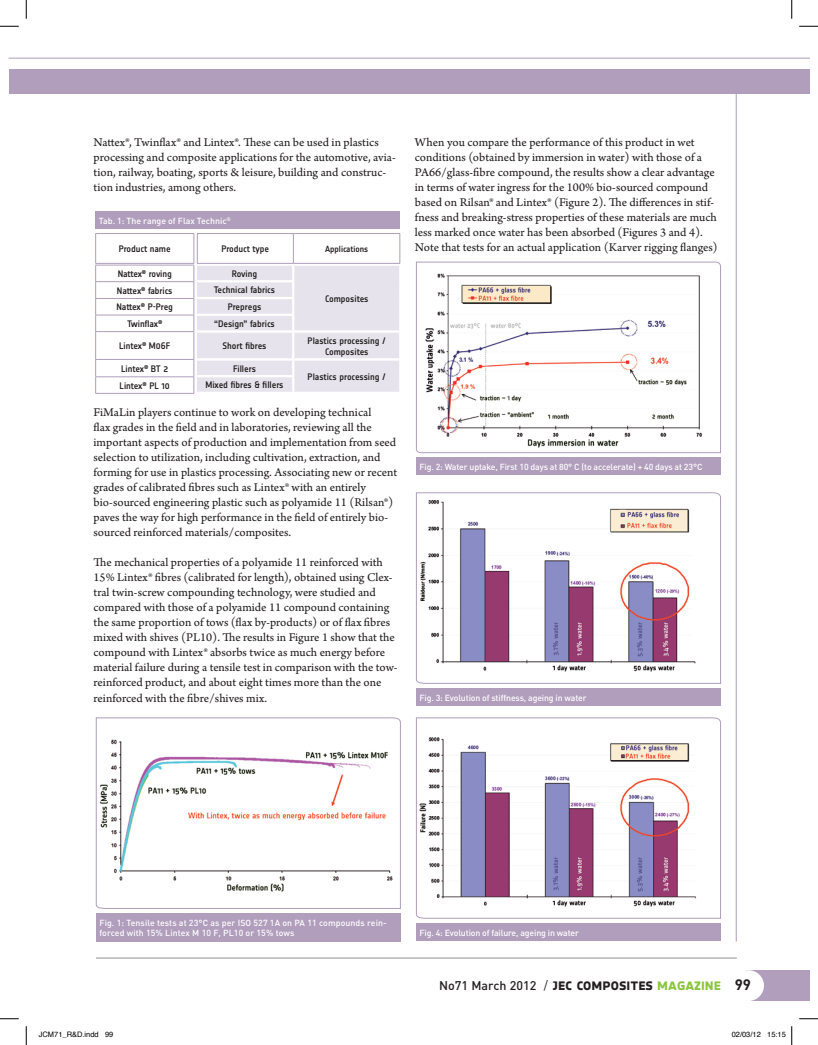
<style>
.page{position:relative;width:818px;height:1045px;background:#fff}
.page>*{position:absolute;margin:0;border:0;box-sizing:border-box;transform-origin:0 0}
.t1{font:12.5px/15px "Arno Pro Sm Text";color:#231f20}
.t2{font:500 12.5px "DIN";letter-spacing:.005em;color:#231f20}
.t3{font:500 9.25px/11.1px "Notes Soft";letter-spacing:-.01em;color:#231f20;text-align:center}
.t4{font:500 8.75px "DIN";letter-spacing:-.015em;color:#fff}
.t5{font:500 8.75px/10.5px "DIN";letter-spacing:.01em;color:#fff}
.t6{font:500 8.75px "Notes Soft";letter-spacing:-.01em;color:#231f20}
.t7{font:7.5px "Helvetica";color:#000}
.s1{font-family:"Minion Pro";font-weight:400;font-size:15px}
.s2{font-family:"Notes Soft Bold Caps";font-weight:400;font-size:15px}
.s3{font-family:"Notes Soft Bold Caps";font-weight:400;font-size:15px;color:#8bc63e}
.s4{font-weight:700;font-size:15px}
</style>
<div class="page">
<svg style="left:96px;top:717px;width:305px;height:192px"></svg>
<div style="left:96px;top:913px;width:305px;height:28px;background:#b09ebc"></div>
<svg style="left:416px;top:261px;width:305px;height:192px"></svg>
<div style="left:416px;top:457px;width:305px;height:18px;background:#b09ebc"></div>
<svg style="left:416px;top:492px;width:305px;height:192px"></svg>
<div style="left:416px;top:688px;width:305px;height:18px;background:#b09ebc"></div>
<svg style="left:416px;top:717px;width:305px;height:202px"></svg>
<div style="left:416px;top:923px;width:305px;height:17px;background:#b09ebc"></div>
<hr style="left:197px;top:233px;width:96px;height:1px;background:#b09ebc">
<hr style="left:293px;top:233px;width:107px;height:1px;background:#b09ebc">
<hr style="left:95px;top:233px;width:99px;height:1px;background:#b09ebc">
<hr style="left:95px;top:263px;width:99px;height:1px;background:#b09ebc">
<hr style="left:95px;top:265px;width:99px;height:1px;background:#b09ebc">
<hr style="left:95px;top:281px;width:99px;height:1px;background:#b09ebc">
<hr style="left:95px;top:298px;width:99px;height:1px;background:#b09ebc">
<hr style="left:95px;top:315px;width:99px;height:1px;background:#b09ebc">
<hr style="left:95px;top:331px;width:99px;height:1px;background:#b09ebc">
<hr style="left:95px;top:359px;width:99px;height:1px;background:#b09ebc">
<hr style="left:95px;top:376px;width:99px;height:1px;background:#b09ebc">
<svg style="left:95px;top:234px;width:1px;height:159px"></svg>
<svg style="left:194px;top:234px;width:207px;height:159px"></svg>
<hr style="left:95px;top:393px;width:99px;height:1px;background:#b09ebc">
<div style="left:95px;top:211px;width:305px;height:18px;background:#b09ebc"></div>
<hr style="left:9px;top:58px;width:800px;height:1px;background:#b09ebc">
<div style="left:9px;top:69px;width:800px;height:25px;background:#b09ebc"></div>
<hr style="left:736px;top:86px;width:1px;height:855px;background:#b09ebc">
<hr style="left:96px;top:957px;width:641px;height:1px;background:#231f20">
<div style="left:746px;top:970px;width:63px;height:30px;background:#b09ebc"></div>
<div style="left:733px;top:970px;width:31px;height:31px;background:#fff;border-radius:50%"></div>
<svg style="left:0;top:25px;width:19px;height:2px"></svg>
<svg style="left:799px;top:25px;width:19px;height:2px"></svg>
<svg style="left:0;top:1018px;width:19px;height:1px"></svg>
<svg style="left:799px;top:1018px;width:19px;height:1px"></svg>
<svg style="left:25px;top:0;width:2px;height:19px"></svg>
<svg style="left:25px;top:1026px;width:2px;height:19px"></svg>
<svg style="left:791px;top:0;width:1px;height:19px"></svg>
<svg style="left:791px;top:1026px;width:1px;height:19px"></svg>
<p class="t1" style="left:94px;top:136px;width:304px">Nattex®, Twinflax® and Lintex®. These can be used in plastics processing and composite applications for the automotive, avia&shy;tion, railway, boating, sports &amp; leisure, building and construc&shy;tion industries, among others.</p>
<p class="t4" style="left:99px;top:215px;width:134px">Tab. 1: The range of Flax Technic<sup>®</sup></p>
<p class="t3" style="left:119px;top:243px;width:53px">Product name</p>
<p class="t3" style="left:221px;top:243px;width:49px">Product type</p>
<p class="t6" style="left:325px;top:244px;width:44px">Applications</p>
<p class="t3" style="left:118px;top:268px;width:56px">Nattex<sup>®</sup> roving</p>
<p class="t3" style="left:117px;top:285px;width:57px">Nattex<sup>®</sup> fabrics</p>
<p class="t3" style="left:117px;top:302px;width:58px">Nattex<sup>®</sup> P-Preg</p>
<p class="t3" style="left:127px;top:318px;width:37px">Twinflax<sup>®</sup></p>
<p class="t3" style="left:119px;top:340px;width:53px">Lintex<sup>®</sup> M06F</p>
<p class="t3" style="left:121px;top:363px;width:49px">Lintex<sup>®</sup> BT 2</p>
<p class="t3" style="left:120px;top:380px;width:52px">Lintex<sup>®</sup> PL 10</p>
<p class="t3" style="left:232px;top:268px;width:27px">Roving</p>
<p class="t3" style="left:214px;top:284px;width:63px">Technical fabrics</p>
<p class="t3" style="left:228px;top:301px;width:35px">Prepregs</p>
<p class="t3" style="left:214px;top:318px;width:62px">“Design” fabrics</p>
<p class="t3" style="left:222px;top:340px;width:46px">Short fibres</p>
<p class="t3" style="left:308px;top:335px;width:80px">Plastics processing /<br>Composites</p>
<p class="t3" style="left:233px;top:363px;width:24px">Fillers</p>
<p class="t3" style="left:308px;top:371px;width:80px">Plastics processing /</p>
<p class="t3" style="left:205px;top:379px;width:80px">Mixed fibres &amp; fillers</p>
<p class="t3" style="left:325px;top:293px;width:45px">Composites</p>
<p class="t1" style="left:94px;top:406px;width:305px">FiMaLin players continue to work on developing technical<br>flax grades in the field and in laboratories, reviewing all the important aspects of production and implementation from seed selection to utilization, including cultivation, extraction, and forming for use in plastics processing. Associating new or recent grades of calibrated fibres such as Lintex® with an entirely bio-sourced engineering plastic such as polyamide 11 (Rilsan®) paves the way for high performance in the field of entirely bio&shy;sourced reinforced materials/composites.</p>
<p class="t1" style="left:94px;top:556px;width:305px">The mechanical properties of a polyamide 11 reinforced with 15% Lintex® fibres (calibrated for length), obtained using Clex&shy;tral twin-screw compounding technology, were studied and compared with those of a polyamide 11 compound containing the same proportion of tows (flax by-products) or of flax fibres mixed with shives (PL10). The results in Figure 1 show that the compound with Lintex® absorbs twice as much energy before material failure during a tensile test in comparison with the tow&shy;reinforced product, and about eight times more than the one reinforced with the fibre/shives mix.</p>
<p class="t1" style="left:415px;top:136px;width:303px">When you compare the performance of this product in wet conditions (obtained by immersion in water) with those of a PA66/glass-fibre compound, the results show a clear advantage in terms of water ingress for the 100% bio-sourced compound based on Rilsan® and Lintex® (Figure 2). The differences in stif&shy;fness and breaking-stress properties of these materials are much less marked once water has been absorbed (Figures 3 and 4).</p>
<p class="t1" style="left:415px;top:241px;width:304px">Note that tests for an actual application (Karver rigging flanges)</p>
<p class="t4" style="left:420px;top:461px;width:284px">Fig. 2: Water uptake, First 10 days at 80° C (to accelerate) + 40 days at 23°C</p>
<p class="t4" style="left:420px;top:692px;width:169px">Fig. 3: Evolution of stiffness, ageing in water</p>
<p class="t5" style="left:99px;top:917px;width:289px">Fig. 1: Tensile tests at 23°C as per ISO 527 1A on PA 11 compounds rein&shy;forced with 15% Lintex M 10 F, PL10 or 15% tows</p>
<p class="t4" style="left:420px;top:926px;width:161px">Fig. 4: Evolution of failure, ageing in water</p>
<p class="t2" style="left:439px;top:977px;width:313px">No71 March 2012 <span class="s1">/</span> <span class="s2">jec composites</span> <span class="s3">magazine</span> <span class="s4">99</span></p>
<p class="t7" style="left:39px;top:1029px;width:76px">JCM71_R&amp;D.indd 99</p>
<p class="t7" style="left:732px;top:1029px;width:56px">02/03/12 15:15</p>
</div>
